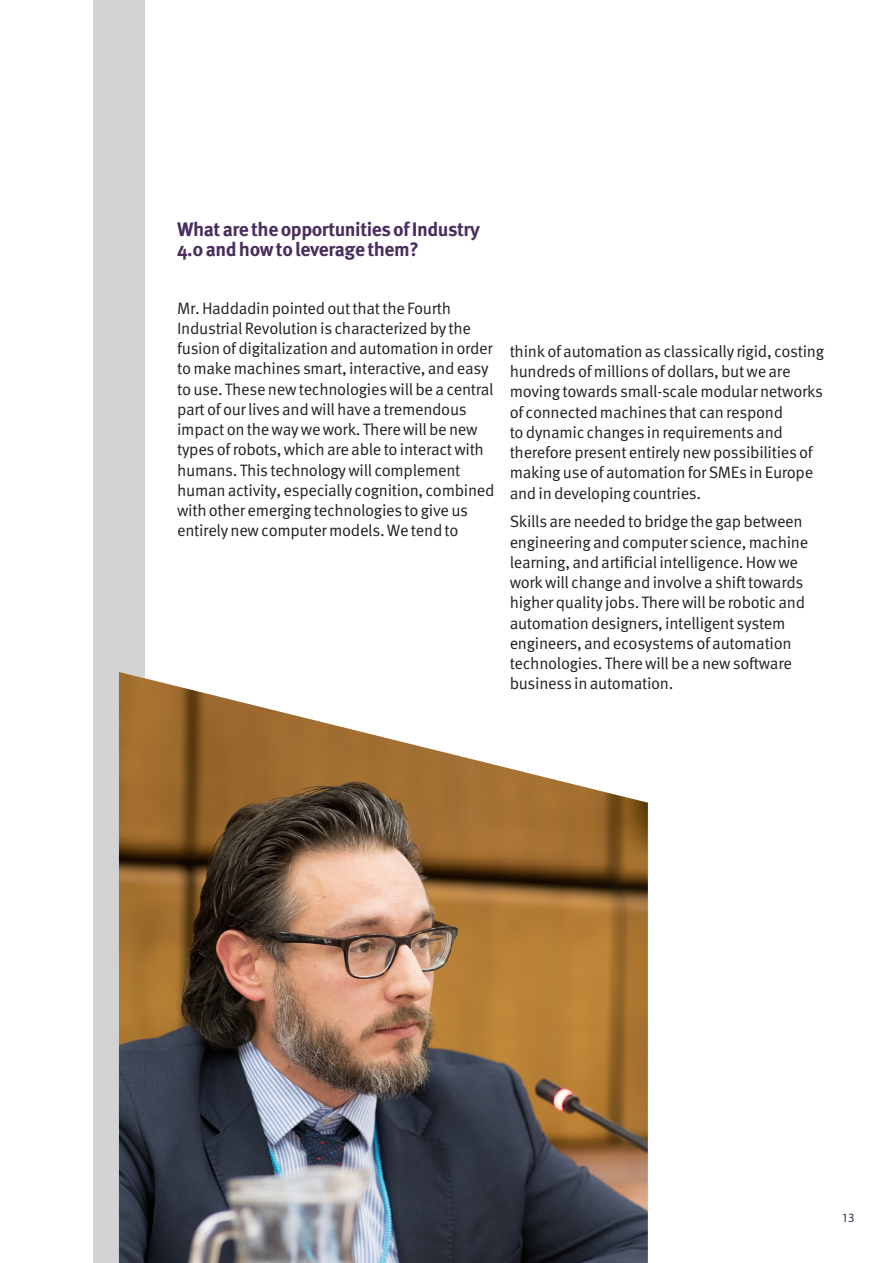
<style>
.page{position:relative;width:893px;height:1263px;background:#fff}
.page>*{position:absolute;margin:0;border:0;box-sizing:border-box;transform-origin:0 0}
.text__debated_issu{font:700 19.5px/20.2px "Meta Pro";letter-spacing:-.025em;color:#482d5d}
.text_11_13_5_Meta{font:16.5px/20.2px "Meta Pro";letter-spacing:-.02em;color:#231f20}
.t1{font:12.75px "Myriad Pro";color:#482d5d}
</style>
<div class="page">
<div style="left:93px;top:0;width:51px;height:1263px;background:#d2d3d2"></div>
<img style="left:119px;top:672px;width:529px;height:591px">
<p class="text__debated_issu" style="left:177px;top:220px;width:304px">What are the opportunities of Industry<br>4.0 and how to leverage them?</p>
<p class="text_11_13_5_Meta" style="left:177px;top:298px;width:319px">Mr. Haddadin pointed out that the Fourth Industrial Revolution is characterized by the fusion of digitalization and automation in order to make machines smart, interactive, and easy to use. These new technologies will be a central part of our lives and will have a tremendous impact on the way we work. There will be new types of robots, which are able to interact with humans. This technology will complement human activity, especially cognition, combined with other emerging technologies to give us entirely new computer models. We tend to</p>
<p class="text_11_13_5_Meta" style="left:510px;top:342px;width:316px">think of automation as classically rigid, costing hundreds of millions of dollars, but we are moving towards small-scale modular networks of connected machines that can respond<br>to dynamic changes in requirements and therefore present entirely new possibilities of making use of automation for SMEs in Europe and in developing countries.</p>
<p class="text_11_13_5_Meta" style="left:510px;top:512px;width:300px">Skills are needed to bridge the gap between engineering and computer science, machine learning, and artificial intelligence. How we work will change and involve a shift towards higher quality jobs. There will be robotic and automation designers, intelligent system engineers, and ecosystems of automation technologies. There will be a new software business in automation.</p>
<p class="t1" style="left:842px;top:1210px;width:14px">13</p>
</div>
